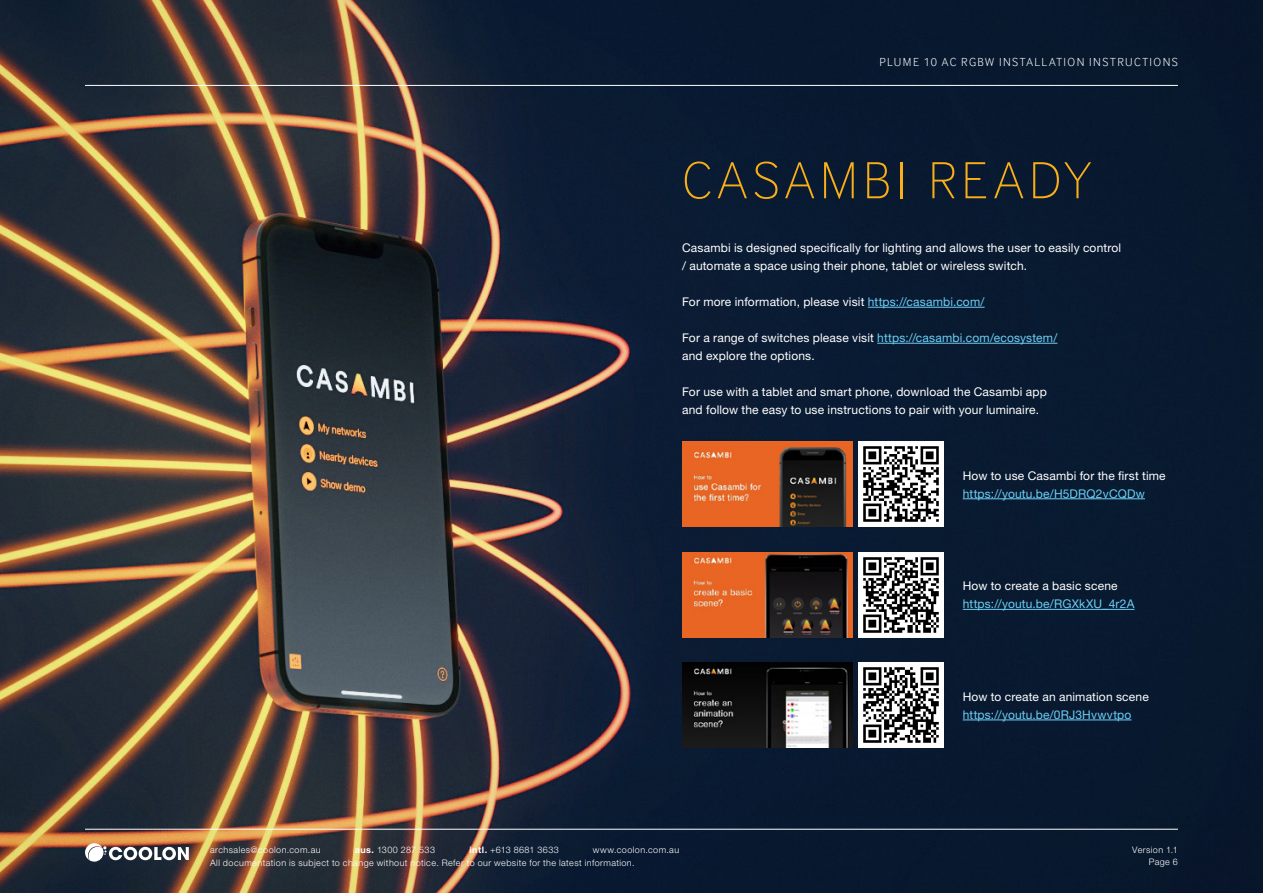
<style>
.page{position:relative;width:1263px;height:893px;background:#fff}
.page>*{position:absolute;margin:0;border:0;box-sizing:border-box;transform-origin:0 0}
.t1{font:100 54px "Inter Face";letter-spacing:.1em;color:#faaf18}
.key_-_bodycopy{font:12px/18px "Helvetica Neue LT Std";letter-spacing:.015em;color:#fff}
.key_-_bodycopy-2{font:12px/18px "Helvetica Neue LT Std";letter-spacing:.015em;color:#6bcff6}
.t2{font:300 12px "Inter Face";letter-spacing:.115em;color:#fff}
.t3{font:300 9px/12px "Helvetica Neue LT Std";letter-spacing:.05em;color:#fff;text-align:right}
.s1{color:#6bcff6}
.s2{color:#fff}
.s3{font-weight:700}
</style>
<div class="page">
<img style="left:0;top:0;width:1263px;height:893px">
<hr style="left:868px;top:307px;width:117px;height:1px;background:#6bcff6">
<hr style="left:877px;top:343px;width:180px;height:1px;background:#6bcff6">
<img style="left:682px;top:442px;width:170px;height:85px">
<img style="left:858px;top:442px;width:86px;height:85px">
<hr style="left:963px;top:498px;width:182px;height:1px;background:#6bcff6">
<img style="left:682px;top:552px;width:170px;height:85px">
<img style="left:858px;top:552px;width:86px;height:85px">
<hr style="left:963px;top:609px;width:171px;height:1px;background:#6bcff6">
<img style="left:682px;top:663px;width:170px;height:85px">
<img style="left:858px;top:663px;width:86px;height:85px">
<hr style="left:963px;top:720px;width:168px;height:1px;background:#6bcff6">
<hr style="left:85px;top:85px;width:1093px;height:1px;background:#fff">
<svg style="left:85px;top:843px;width:104px;height:19px"></svg>
<hr style="left:85px;top:829px;width:1093px;height:1px;background:#fff">
<p class="t2" style="left:879px;top:55px;width:300px">PLUME 10 AC RGBW INSTALLATION INSTRUCTIONS</p>
<p class="t1" style="left:682px;top:150px;width:410px">CASAMBI READY</p>
<p class="key_-_bodycopy" style="left:682px;top:239px;width:441px">Casambi is designed specifically for lighting and allows the user to easily control / automate a space using their phone, tablet or wireless switch.</p>
<p class="key_-_bodycopy" style="left:682px;top:293px;width:304px">For more information, please visit <span class="s1">https://casambi.com/</span></p>
<p class="key_-_bodycopy" style="left:682px;top:329px;width:377px">For a range of switches please visit <span class="s1">https://casambi.com/ecosystem/ </span>and explore the options.</p>
<p class="key_-_bodycopy" style="left:682px;top:383px;width:366px">For use with a tablet and smart phone, download the Casambi app and follow the easy to use instructions to pair with your luminaire.</p>
<p class="key_-_bodycopy" style="left:963px;top:466px;width:204px">How to use Casambi for the first time <span class="s1">https://youtu.be/H5DRQ2vCQDw</span></p>
<p class="key_-_bodycopy-2" style="left:963px;top:577px;width:173px"><span class="s2">How to create a basic scene </span>https://youtu.be/RGXkXU_4r2A</p>
<p class="t3" style="left:210px;top:844px;width:112px">archsales@coolon.com.au</p>
<p class="t3" style="left:355px;top:844px;width:82px"><span class="s3">aus.</span> 1300 287 533</p>
<p class="t3" style="left:469px;top:844px;width:91px"><span class="s3">intl.</span> +613 8681 3633</p>
<p class="t3" style="left:210px;top:843px;width:471px;line-height:12.8px;text-align:left;text-indent:383px">www.coolon.com.au<br>All documentation is subject to change without notice. Refer to our website for the latest information.</p>
<p class="key_-_bodycopy-2" style="left:963px;top:687px;width:187px"><span class="s2">How to create an animation scene </span>https://youtu.be/0RJ3Hvwvtpo</p>
<p class="t3" style="left:1132px;top:844px;width:47px">Version 1.1<br>Page 6</p>
</div>
